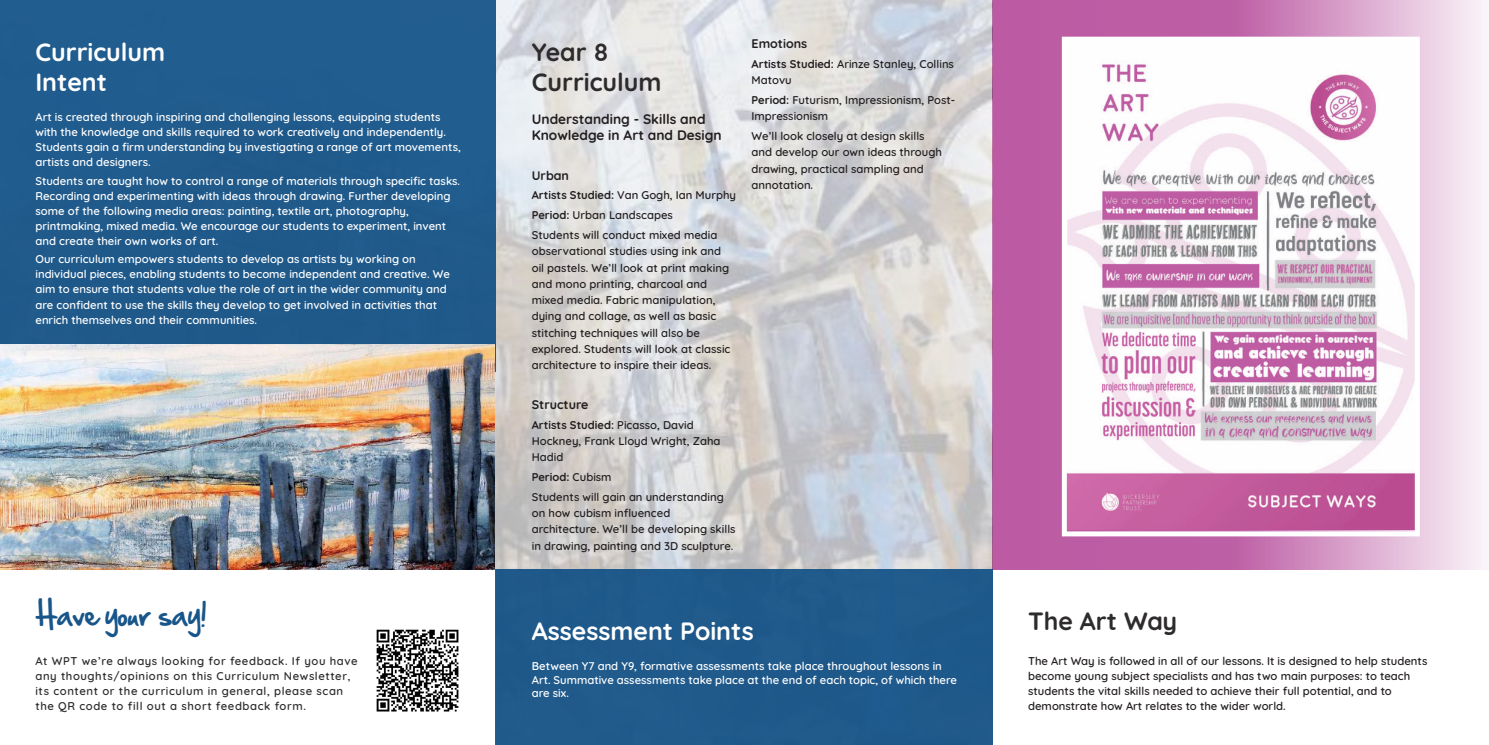
<style>
.page{position:relative;width:1489px;height:745px;background:#fff}
.page>*{position:absolute;margin:0;border:0;box-sizing:border-box;transform-origin:0 0}
.t1{font:700 25px/30px "Quicksand";color:#fff}
.t2{font:700 25px/30px "Quicksand";color:#2e2b2c}
.t3{font:25px "Hand Of Sean";color:#18568a}
.t4{font:700 13.75px/16.2px "Quicksand";color:#231f20}
.t5{font:700 12.5px "Quicksand";color:#231f20}
.t6{font:300 11.25px/16.2px "Quicksand";color:#231f20}
.t7{font:300 11.25px/15px "Quicksand";color:#fff}
.t8{font:300 11.25px/15px "Quicksand";letter-spacing:.05em;color:#2e2b2c}
.s1{font-weight:700}
</style>
<div class="page">
<svg style="left:992px;top:0;width:495px;height:569px;background:#d292c1"></svg>
<img style="left:494px;top:0;width:498px;height:569px">
<div style="left:0;top:0;width:496px;height:371px;background:#205b8c"></div>
<img style="left:376px;top:629px;width:83px;height:83px">
<svg style="left:1059px;top:34px;width:363px;height:504px"></svg>
<div style="left:495px;top:569px;width:497px;height:175px;background:#1f5a8b"></div>
<img style="left:0;top:344px;width:494px;height:225px">
<h1 class="t1" style="left:35px;top:34px;width:131px">Curriculum<br>Intent</h1>
<h1 class="t2" style="left:531px;top:34px;width:131px">Year 8<br>Curriculum</h1>
<p class="t7" style="left:35px;top:108px;width:427px">Art is created through inspiring and challenging lessons, equipping students with the knowledge and skills required to work creatively and independently.<br>Students gain a firm understanding by investigating a range of art movements, artists and designers.</p>
<p class="t7" style="left:35px;top:172px;width:426px">Students are taught how to control a range of materials through specific tasks.<br>Recording and experimenting with ideas through drawing. Further developing some of the following media areas: painting, textile art, photography, printmaking, mixed media. We encourage our students to experiment, invent and create their own works of art.</p>
<p class="t7" style="left:35px;top:251px;width:416px">Our curriculum empowers students to develop as artists by working on individual pieces, enabling students to become independent and creative. We aim to ensure that students value the role of art in the wider community and are confident to use the skills they develop to get involved in activities that enrich themselves and their communities.</p>
<p class="t4" style="left:531px;top:109px;width:191px">Understanding - Skills and<br>Knowledge in Art and Design</p>
<p class="t5" style="left:531px;top:165px;width:39px">Urban</p>
<p class="t6" style="left:531px;top:184px;width:206px;line-height:19.8px"><span class="s1">Artists Studied:</span> Van Gogh, Ian Murphy<br><span class="s1">Period:</span> Urban Landscapes<br>Students will conduct mixed media</p>
<p class="t6" style="left:531px;top:242px;width:200px">observational studies using ink and oil pastels. We’ll look at print making and mono printing, charcoal and mixed media. Fabric manipulation, dying and collage, as well as basic stitching techniques will also be explored. Students will look at classic architecture to inspire their ideas.</p>
<p class="t5" style="left:531px;top:394px;width:58px">Structure</p>
<p class="t6" style="left:531px;top:415px;width:190px"><span class="s1">Artists Studied:</span> Picasso, David<br>Hockney, Frank Lloyd Wright, Zaha<br>Hadid</p>
<p class="t6" style="left:531px;top:465px;width:193px;line-height:19.8px"><span class="s1">Period:</span> Cubism<br>Students will gain an understanding</p>
<p class="t6" style="left:531px;top:503px;width:205px">on how cubism influenced architecture. We’ll be developing skills in drawing, painting and 3D sculpture.</p>
<p class="t5" style="left:751px;top:34px;width:57px">Emotions</p>
<p class="t6" style="left:751px;top:54px;width:204px"><span class="s1">Artists Studied:</span> Arinze Stanley, Collins<br>Matovu</p>
<p class="t6" style="left:751px;top:91px;width:205px"><span class="s1">Period:</span> Futurism, Impressionism, Post-<br>Impressionism</p>
<p class="t6" style="left:751px;top:127px;width:192px">We’ll look closely at design skills and develop our own ideas through drawing, practical sampling and annotation.</p>
<h1 class="t3" style="left:35px;top:591px;width:173px">Have your say!</h1>
<p class="t8" style="left:35px;top:651px;width:324px">At WPT we’re always looking for feedback. If you have any thoughts/opinions on this Curriculum Newsletter, its content or the curriculum in general, please scan the QR code to fill out a short feedback form.</p>
<h1 class="t1" style="left:531px;top:613px;width:224px">Assessment Points</h1>
<p class="t7" style="left:531px;top:658px;width:427px;line-height:13.5px">Between Y7 and Y9, formative assessments take place throughout lessons in<br>Art. Summative assessments take place at the end of each topic, of which there are six.</p>
<h1 class="t2" style="left:1028px;top:603px;width:151px">The Art Way</h1>
<p class="t6" style="left:1028px;top:651px;width:401px;line-height:15px">The Art Way is followed in all of our lessons. It is designed to help students become young subject specialists and has two main purposes: to teach students the vital skills needed to achieve their full potential, and to demonstrate how Art relates to the wider world.</p>
</div>
